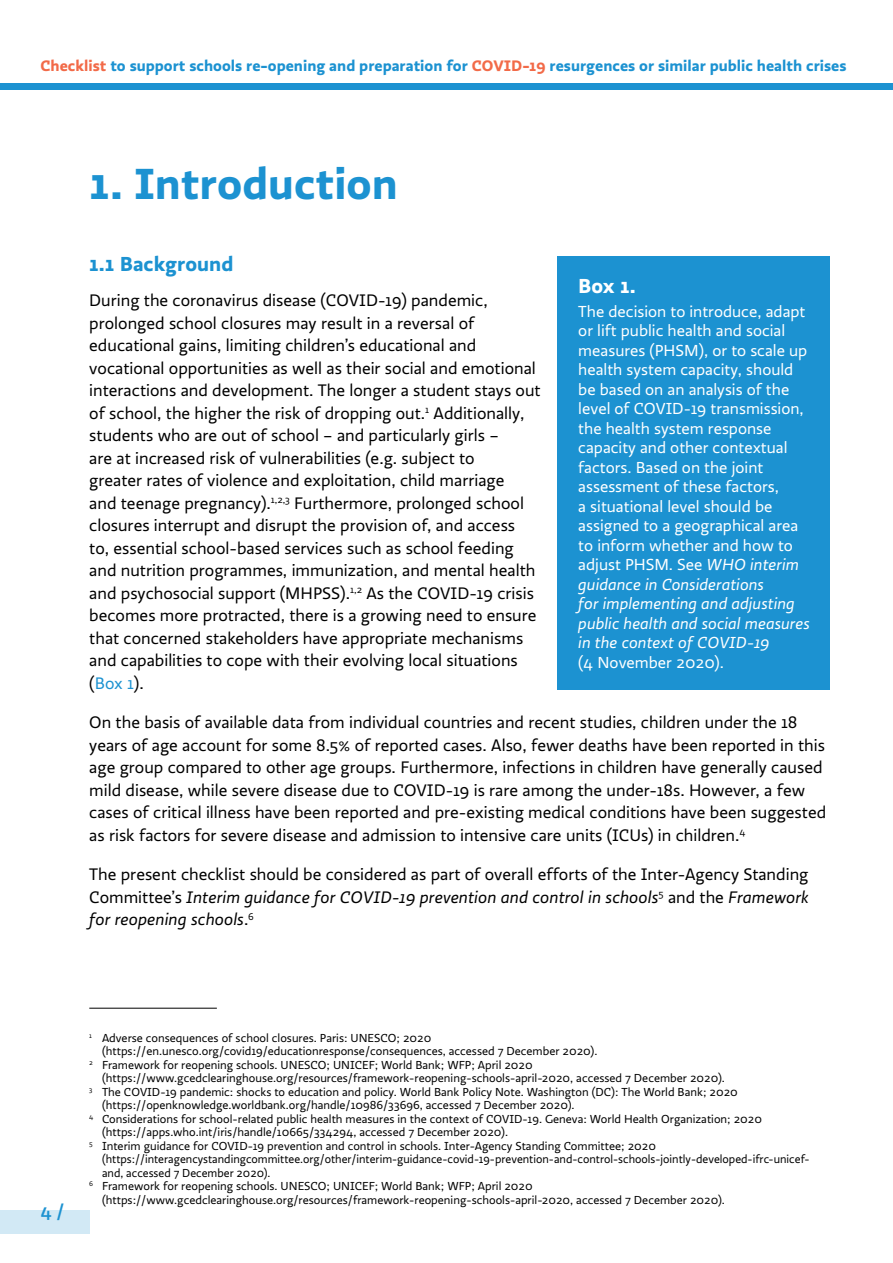
<style>
.page{position:relative;width:893px;height:1263px;background:#fff}
.page>*{position:absolute;margin:0;border:0;box-sizing:border-box;transform-origin:0 0}
.t1{font:700 45px "Ratio";color:#1c92d1}
.t2{font:700 21px "Ratio";color:#1c92d1}
.t3{font:700 21px "Ratio";color:#fff}
.t4{font:500 18px "Ratio";color:#1c92d1}
.t5{font:17.25px/22.5px "Ratio";color:#000}
.t6{font:16.5px/19.5px "Ratio";color:#fff}
.t7{font:700 15.75px "Ratio";color:#1c92d1}
.t8{font:12px "Ratio";color:#000}
.s1{color:#f26a48}
.s2{color:#1c92d1}
.s3{font-style:italic}
</style>
<div class="page">
<div style="left:0;top:1210px;width:89px;height:23px;background:#d2e9f5"></div>
<div style="left:0;top:83px;width:893px;height:6px;background:#1c92d1"></div>
<div style="left:557px;top:256px;width:272px;height:434px;background:#1c92d1"></div>
<hr style="left:89px;top:1008px;width:128px;height:1px;background:#000">
<p class="t7" style="left:40px;top:56px;width:808px"><span class="s1">Checklist</span> to support schools re-opening and preparation for <span class="s1">COVID-19</span> resurgences or similar public health crises</p>
<h1 class="t1" style="left:89px;top:155px;width:310px">1. Introduction</h1>
<p class="t2" style="left:89px;top:251px;width:146px">1.1 Background</p>
<p class="t5" style="left:89px;top:289px;width:453px">During the coronavirus disease (COVID-19) pandemic, prolonged school closures may result in a reversal of educational gains, limiting children’s educational and vocational opportunities as well as their social and emotional interactions and development. The longer a student stays out of school, the higher the risk of dropping out.<sup>1</sup> Additionally, students who are out of school – and particularly girls –<br>are at increased risk of vulnerabilities (e.g. subject to<br>greater rates of violence and exploitation, child marriage<br>and teenage pregnancy).<sup>1,2,3</sup> Furthermore, prolonged school closures interrupt and disrupt the provision of, and access<br>to, essential school-based services such as school feeding and nutrition programmes, immunization, and mental health and psychosocial support (MHPSS).<sup>1,2</sup> As the COVID-19 crisis becomes more protracted, there is a growing need to ensure that concerned stakeholders have appropriate mechanisms and capabilities to cope with their evolving local situations (<span class="s2">Box 1</span>).</p>
<p class="t5" style="left:89px;top:711px;width:738px">On the basis of available data from individual countries and recent studies, children under the 18 years of age account for some 8.5% of reported cases. Also, fewer deaths have been reported in this age group compared to other age groups. Furthermore, infections in children have generally caused mild disease, while severe disease due to COVID-19 is rare among the under-18s. However, a few cases of critical illness have been reported and pre-existing medical conditions have been suggested as risk factors for severe disease and admission to intensive care units (ICUs) in children.<sup>4</sup></p>
<p class="t5" style="left:89px;top:864px;width:721px;text-align:justify">The present checklist should be considered as part of overall efforts of the Inter-Agency Standing Committee’s <span class="s3">Interim guidance for COVID-19 prevention and control in schools</span><sup>5</sup> and the <span class="s3">Framework for reopening schools</span>.<sup>6</sup></p>
<p class="t3" style="left:578px;top:272px;width:59px">Box 1.</p>
<p class="t6" style="left:578px;top:302px;width:233px">The decision to introduce, adapt or lift public health and social measures (PHSM), or to scale up health system capacity, should be based on an analysis of the level of COVID-19 transmission, the health system response capacity and other contextual factors. Based on the joint assessment of these factors,<br>a situational level should be assigned to a geographical area to inform whether and how to adjust PHSM. See <span class="s3">WHO interim guidance in Considerations<br>for implementing and adjusting public health and social measures in the context of COVID-19</span></p>
<p class="t6" style="left:578px;top:653px;width:147px">(4 November 2020).</p>
<p class="t4" style="left:40px;top:1200px;width:25px">4 /</p>
<p class="t8" style="left:89px;top:1031px;width:344px"><sup>1</sup> Adverse consequences of school closures. Paris: UNESCO; 2020</p>
<p class="t8" style="left:102px;top:1044px;width:497px">(https://en.unesco.org/covid19/educationresponse/consequences, accessed 7 December 2020).</p>
<p class="t8" style="left:89px;top:1058px;width:445px"><sup>2</sup> Framework for reopening schools. UNESCO; UNICEF; World Bank; WFP; April 2020</p>
<p class="t8" style="left:102px;top:1071px;width:624px">(https://www.gcedclearinghouse.org/resources/framework-reopening-schools-april-2020, accessed 7 December 2020).</p>
<p class="t8" style="left:89px;top:1085px;width:650px"><sup>3</sup> The COVID-19 pandemic: shocks to education and policy. World Bank Policy Note. Washington (DC): The World Bank; 2020</p>
<p class="t8" style="left:102px;top:1098px;width:474px">(https://openknowledge.worldbank.org/handle/10986/33696, accessed 7 December 2020).</p>
<p class="t8" style="left:89px;top:1112px;width:674px"><sup>4</sup> Considerations for school-related public health measures in the context of COVID-19. Geneva: World Health Organization; 2020</p>
<p class="t8" style="left:102px;top:1125px;width:408px">(https://apps.who.int/iris/handle/10665/334294, accessed 7 December 2020).</p>
<p class="t8" style="left:89px;top:1139px;width:568px"><sup>5</sup> Interim guidance for COVID-19 prevention and control in schools. Inter-Agency Standing Committee; 2020</p>
<p class="t8" style="left:102px;top:1152px;width:709px">(https://interagencystandingcommittee.org/other/interim-guidance-covid-19-prevention-and-control-schools-jointly-developed-ifrc-unicef-</p>
<p class="t8" style="left:102px;top:1166px;width:170px">and, accessed 7 December 2020).</p>
<p class="t8" style="left:89px;top:1179px;width:445px"><sup>6</sup> Framework for reopening schools. UNESCO; UNICEF; World Bank; WFP; April 2020</p>
<p class="t8" style="left:102px;top:1193px;width:624px">(https://www.gcedclearinghouse.org/resources/framework-reopening-schools-april-2020, accessed 7 December 2020).</p>
</div>
